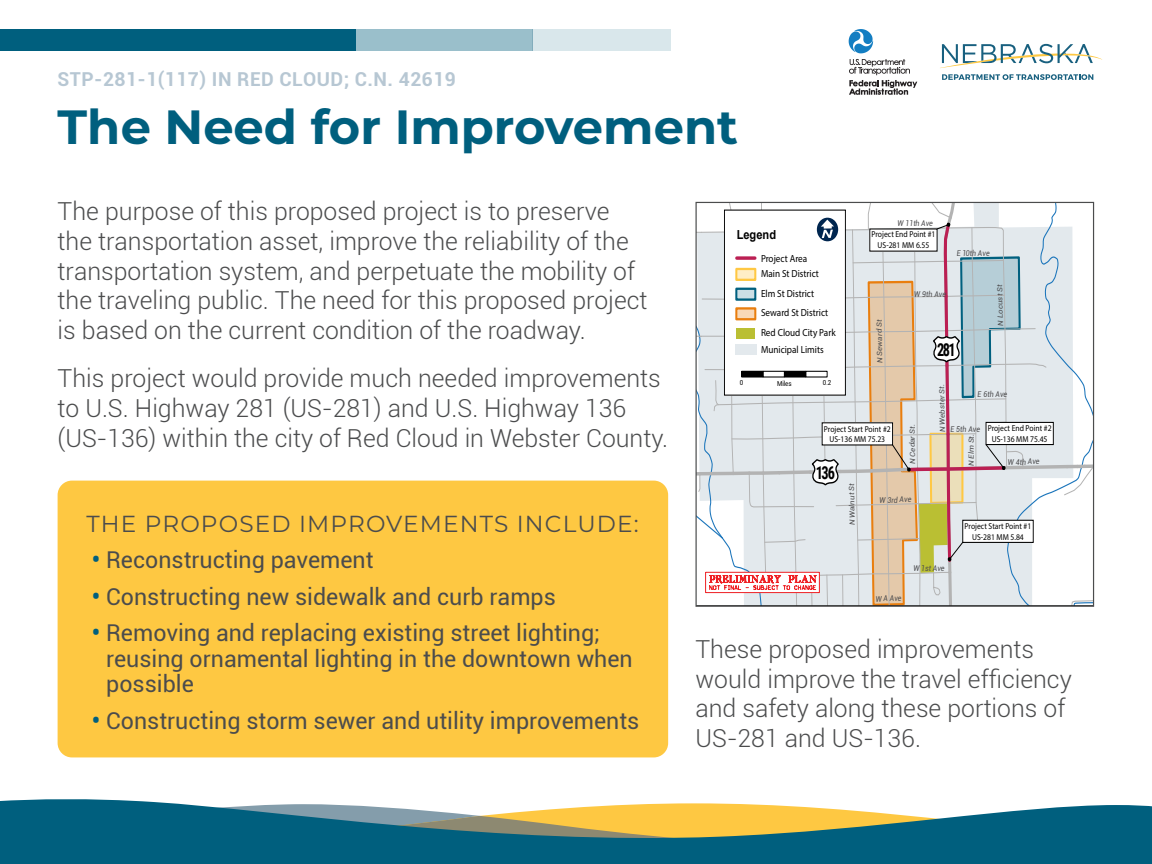
<style>
.page{position:relative;width:1152px;height:864px;background:#fff}
.page>*{position:absolute;margin:0;border:0;box-sizing:border-box;transform-origin:0 0}
.Header_1{font:700 48px "Montserrat";color:#005f7e}
.Body_Copy_Large{font:300 24.8px/29.8px "Roboto";color:#4b4c4d}
.t1{font:23.2px/25.6px "Roboto";color:#4b4c4d}
.Header_2{font:23.2px "Montserrat";letter-spacing:.05em;color:#4b4c4d}
.Project_Number{font:700 19.2px "Roboto";letter-spacing:.025em;color:#b7c7d3}
.t2{font:700 17.84px "Roboto Condensed";letter-spacing:-.11em;color:#000;scale:.8 1}
.t3{font:700 12.44px "Arial";color:#000;scale:.89 1}
.t4{font:10.32px/19.7px "Myriad Pro";color:#000;scale:.89 1}
.t5{font:8.6px/10.3px "Myriad Pro";color:#000;text-align:center;scale:.89 1}
.t6{font:italic 7.96px "Roboto";letter-spacing:-.01em;color:#4d4d4f;scale:.89 1}
.t7{font:italic 7.12px "Roboto";letter-spacing:-.005em;color:#4d4d4f;scale:1.12 1}
.t8{font:6.88px "Roboto";letter-spacing:-.005em;color:#000;scale:.89 1}
.s1{font-weight:700;color:#005f7e}
</style>
<div class="page">
<svg style="left:0;top:799px;width:1152px;height:65px;fill:#005f7e"></svg>
<div style="left:356px;top:29px;width:177px;height:21px;background:#9abfcb"></div>
<div style="left:533px;top:29px;width:138px;height:21px;background:#d9e7eb"></div>
<div style="left:0;top:29px;width:356px;height:21px;background:#005f7e"></div>
<svg style="left:849px;top:59px;width:68px;height:36px"></svg>
<svg style="left:849px;top:29px;width:24px;height:24px"></svg>
<svg style="left:942px;top:74px;width:151px;height:6px"></svg>
<svg style="left:940px;top:44px;width:162px;height:24px"></svg>
<div style="left:58px;top:481px;width:610px;height:276px;background:#fec842;border-radius:14px"></div>
<svg style="left:696px;top:202px;width:398px;height:404px"></svg>
<p class="Project_Number" style="left:58px;top:66px;width:400px">STP-281-1(117) IN RED CLOUD; C.N. 42619</p>
<p class="Header_1" style="left:58px;top:92px;width:682px">The Need for Improvement</p>
<p class="Body_Copy_Large" style="left:58px;top:196px;width:592px">The purpose of this proposed project is to preserve the transportation asset, improve the reliability of the transportation system, and perpetuate the mobility of the traveling public. The need for this proposed project is based on the current condition of the roadway.</p>
<p class="Body_Copy_Large" style="left:58px;top:362px;width:612px">This project would provide much needed improvements to U.S. Highway 281 (US-281) and U.S. Highway 136 (US-136) within the city of Red Cloud in Webster County.</p>
<p class="Header_2" style="left:86px;top:508px;width:554px">THE PROPOSED IMPROVEMENTS INCLUDE:</p>
<p class="t1" style="left:92px;top:546px;width:283px"><span class="s1">•</span> Reconstructing pavement</p>
<p class="t1" style="left:92px;top:583px;width:466px"><span class="s1">•</span> Constructing new sidewalk and curb ramps</p>
<p class="t1" style="left:106px;top:619px;width:528px;text-indent:-14px"><span class="s1">•</span> Removing and replacing existing street lighting; reusing ornamental lighting in the downtown when possible</p>
<p class="t1" style="left:92px;top:707px;width:549px"><span class="s1">•</span> Constructing storm sewer and utility improvements</p>
<p class="t6" style="left:898px;top:218px;width:41px">W 11th Ave</p>
<p class="t3" style="left:737px;top:226px;width:46px">Legend</p>
<p class="t4" style="left:761px;top:250px;width:67px;line-height:15.2px">Project Area<br>Main St District</p>
<p class="t5" style="left:872px;top:229px;width:73px">Project End Point #1<br>US-281 MM 6.55</p>
<p class="t6" style="left:957px;top:248px;width:38px;rotate:-1deg">E 10th Ave</p>
<p class="t4" style="left:761px;top:283px;width:85px">Elm St District<br>Seward St District<br>Red Cloud City Park</p>
<p class="t4" style="left:761px;top:340px;width:72px">Municipal Limits</p>
<p class="t7" style="left:875px;top:363px;width:41px;rotate:-91deg">N Seward St</p>
<p class="t6" style="left:914px;top:289px;width:37px;rotate:-1deg">W 9th Ave</p>
<p class="t2" style="left:937px;top:337px;width:25px">281</p>
<p class="t7" style="left:995px;top:326px;width:39px;rotate:-91deg">N Locust St</p>
<p class="t8" style="left:740px;top:378px;width:5px">0</p>
<p class="t8" style="left:777px;top:379px;width:18px">Miles</p>
<p class="t8" style="left:823px;top:378px;width:11px">0.2</p>
<p class="t5" style="left:824px;top:423px;width:76px">Project Start Point #2<br>US-136 MM 75.23</p>
<p class="t2" style="left:816px;top:460px;width:26px">136</p>
<p class="t7" style="left:907px;top:464px;width:37px;rotate:-90deg">N Cedar St.</p>
<p class="t7" style="left:847px;top:526px;width:39px;rotate:-91deg">N Walnut St</p>
<p class="t6" style="left:879px;top:494px;width:37px;rotate:-1deg">W 3rd Ave</p>
<p class="t7" style="left:938px;top:433px;width:45px;rotate:-91deg">N Webster St.</p>
<p class="t6" style="left:978px;top:389px;width:35px;rotate:-1deg">E 6th Ave</p>
<p class="t5" style="left:988px;top:423px;width:73px">Project End Point #2<br>US-136 MM 75.45</p>
<p class="t6" style="left:950px;top:424px;width:35px;rotate:-1deg">E 5th Ave</p>
<p class="t7" style="left:966px;top:466px;width:30px;rotate:-90deg">N Elm St.</p>
<p class="t6" style="left:1008px;top:456px;width:37px;rotate:-1deg">W 4th Ave</p>
<p class="t5" style="left:965px;top:521px;width:76px">Project Start Point #1<br>US-281 MM 5.84</p>
<p class="t6" style="left:875px;top:593px;width:31px;rotate:-2deg">W A Ave</p>
<p class="t6" style="left:913px;top:563px;width:36px">W 1st Ave</p>
<p class="Body_Copy_Large" style="left:696px;top:633px;width:378px">These proposed improvements would improve the travel efficiency and safety along these portions of<br>US-281 and US-136.</p>
</div>
